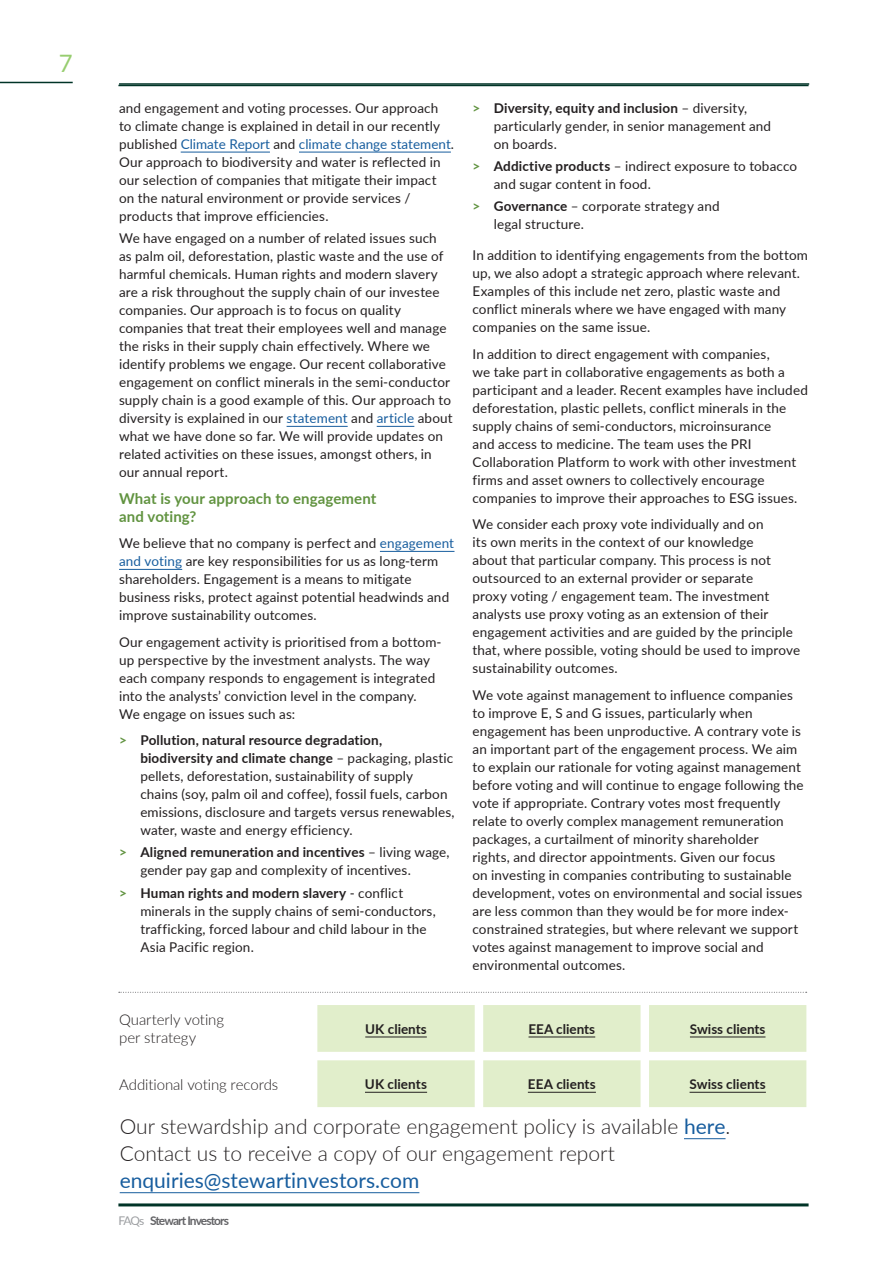
<style>
.page{position:relative;width:893px;height:1263px;background:#fff}
.page>*{position:absolute;margin:0;border:0;box-sizing:border-box;transform-origin:0 0}
.t1{font:24px "Lato";color:#97cd6f}
.t2{font:300 21px/27px "Lato";color:#231f20}
.t3{font:21px "Lato";color:#175d9e}
.t4{font:300 15px/18px "Lato";letter-spacing:-.01em;color:#231f20}
.t5{font:700 15px/18px "Lato";letter-spacing:.005em;color:#619340}
.t6{font:13.5px/18px "Lato";letter-spacing:.01em;color:#231f20}
.t7{font:700 13.5px "Lato";color:#231f20}
.t8{font:700 12px "Lato";letter-spacing:-.08em;color:#636366}
.s1{color:#175d9e}
.s2{font-weight:700;color:#619340}
.s3{font-weight:700}
.s4{font-weight:400;color:#175d9e}
.s5{font-weight:400;color:#9d9fa2}
</style>
<div class="page">
<hr style="left:118px;top:1203px;width:691px;height:3px;background:#003427">
<hr style="left:118px;top:85px;width:691px;height:1px;background:#003427">
<hr style="left:119px;top:83px;width:690px;height:2px;background:#003427">
<hr style="left:181px;top:152px;width:89px;height:1px;background:#175d9e">
<hr style="left:299px;top:152px;width:152px;height:1px;background:#175d9e">
<hr style="left:287px;top:426px;width:61px;height:1px;background:#175d9e">
<hr style="left:377px;top:426px;width:37px;height:1px;background:#175d9e">
<hr style="left:380px;top:551px;width:74px;height:1px;background:#175d9e">
<hr style="left:119px;top:569px;width:63px;height:1px;background:#175d9e">
<hr style="left:684px;top:1138px;width:41px;height:1px;background:#175d9e">
<hr style="left:120px;top:1192px;width:299px;height:1px;background:#175d9e">
<svg style="left:317px;top:1005px;width:489px;height:102px;background:#e4efd0"></svg>
<hr style="left:365px;top:1037px;width:62px;height:1px;background:#231f20">
<hr style="left:528px;top:1037px;width:67px;height:1px;background:#231f20">
<hr style="left:690px;top:1037px;width:75px;height:1px;background:#231f20">
<hr style="left:365px;top:1092px;width:62px;height:1px;background:#231f20">
<hr style="left:528px;top:1092px;width:68px;height:1px;background:#231f20">
<hr style="left:690px;top:1092px;width:76px;height:1px;background:#231f20">
<svg style="left:119px;top:992px;width:688px;height:1px"></svg>
<hr style="left:0;top:82px;width:73px;height:1px;background:#003427">
<h1 class="t1" style="left:59px;top:46px;width:15px">7</h1>
<p class="t6" style="left:119px;top:98px;width:336px">and engagement and voting processes. Our approach to climate change is explained in detail in our recently published <span class="s1">Climate Report</span> and <span class="s1">climate change statement</span>.<br>Our approach to biodiversity and water is reflected in our selection of companies that mitigate their impact on the natural environment or provide services / products that improve efficiencies.</p>
<p class="t6" style="left:119px;top:229px;width:335px">We have engaged on a number of related issues such as palm oil, deforestation, plastic waste and the use of harmful chemicals. Human rights and modern slavery are a risk throughout the supply chain of our investee companies. Our approach is to focus on quality companies that treat their employees well and manage the risks in their supply chain effectively. Where we identify problems we engage. Our recent collaborative engagement on conflict minerals in the semi-conductor supply chain is a good example of this. Our approach to diversity is explained in our <span class="s1">statement</span> and <span class="s1">article</span> about what we have done so far. We will provide updates on related activities on these issues, amongst others, in our annual report.</p>
<p class="t5" style="left:119px;top:489px;width:259px">What is your approach to engagement and voting?</p>
<p class="t6" style="left:119px;top:534px;width:337px">We believe that no company is perfect and <span class="s1">engagement and voting</span> are key responsibilities for us as long-term shareholders. Engagement is a means to mitigate business risks, protect against potential headwinds and improve sustainability outcomes.</p>
<p class="t6" style="left:119px;top:632px;width:324px">Our engagement activity is prioritised from a bottom&shy;up perspective by the investment analysts. The way each company responds to engagement is integrated into the analysts’ conviction level in the company.<br>We engage on issues such as:</p>
<p class="t6" style="left:140px;top:731px;width:316px;text-indent:-21px"><span class="s2">&gt;</span> <span class="s3">Pollution, natural resource degradation, biodiversity and climate change</span> – packaging, plastic pellets, deforestation, sustainability of supply<br>chains (soy, palm oil and coffee), fossil fuels, carbon emissions, disclosure and targets versus renewables, water, waste and energy efficiency.</p>
<p class="t6" style="left:140px;top:843px;width:311px;text-indent:-21px"><span class="s2">&gt;</span> <span class="s3">Aligned remuneration and incentives</span> – living wage, gender pay gap and complexity of incentives.</p>
<p class="t6" style="left:140px;top:883px;width:297px;text-indent:-21px"><span class="s2">&gt;</span> <span class="s3">Human rights and modern slavery</span> - conflict minerals in the supply chains of semi-conductors, trafficking, forced labour and child labour in the Asia Pacific region.</p>
<p class="t6" style="left:494px;top:98px;width:279px;text-indent:-21px"><span class="s2">&gt;</span> <span class="s3">Diversity, equity and inclusion</span> – diversity, particularly gender, in senior management and on boards.</p>
<p class="t6" style="left:494px;top:157px;width:305px;text-indent:-21px"><span class="s2">&gt;</span> <span class="s3">Addictive products</span> – indirect exposure to tobacco and sugar content in food.</p>
<p class="t6" style="left:494px;top:197px;width:227px;text-indent:-21px"><span class="s2">&gt;</span> <span class="s3">Governance</span> – corporate strategy and legal structure.</p>
<p class="t6" style="left:472px;top:246px;width:337px">In addition to identifying engagements from the bottom up, we also adopt a strategic approach where relevant.<br>Examples of this include net zero, plastic waste and conflict minerals where we have engaged with many companies on the same issue.</p>
<p class="t6" style="left:472px;top:344px;width:337px">In addition to direct engagement with companies,<br>we take part in collaborative engagements as both a participant and a leader. Recent examples have included deforestation, plastic pellets, conflict minerals in the supply chains of semi-conductors, microinsurance<br>and access to medicine. The team uses the PRI Collaboration Platform to work with other investment firms and asset owners to collectively encourage companies to improve their approaches to ESG issues.</p>
<p class="t6" style="left:472px;top:515px;width:329px">We consider each proxy vote individually and on<br>its own merits in the context of our knowledge<br>about that particular company. This process is not outsourced to an external provider or separate<br>proxy voting / engagement team. The investment analysts use proxy voting as an extension of their engagement activities and are guided by the principle that, where possible, voting should be used to improve sustainability outcomes.</p>
<p class="t6" style="left:472px;top:685px;width:333px">We vote against management to influence companies to improve E, S and G issues, particularly when engagement has been unproductive. A contrary vote is an important part of the engagement process. We aim to explain our rationale for voting against management before voting and will continue to engage following the vote if appropriate. Contrary votes most frequently relate to overly complex management remuneration packages, a curtailment of minority shareholder<br>rights, and director appointments. Given our focus<br>on investing in companies contributing to sustainable development, votes on environmental and social issues are less common than they would be for more index&shy;constrained strategies, but where relevant we support votes against management to improve social and environmental outcomes.</p>
<p class="t4" style="left:119px;top:1010px;width:106px">Quarterly voting per strategy</p>
<p class="t7" style="left:365px;top:1019px;width:63px">UK clients</p>
<p class="t7" style="left:528px;top:1019px;width:68px">EEA clients</p>
<p class="t7" style="left:690px;top:1019px;width:77px">Swiss clients</p>
<p class="t4" style="left:119px;top:1075px;width:161px">Additional voting records</p>
<p class="t7" style="left:365px;top:1074px;width:64px">UK clients</p>
<p class="t7" style="left:528px;top:1074px;width:70px">EEA clients</p>
<p class="t7" style="left:690px;top:1074px;width:78px">Swiss clients</p>
<h2 class="t2" style="left:120px;top:1112px;width:612px">Our stewardship and corporate engagement policy is available <span class="s4">here</span>.<br>Contact us to receive a copy of our engagement report</h2>
<h2 class="t3" style="left:120px;top:1165px;width:301px">enquiries@stewartinvestors.com</h2>
<p class="t8" style="left:118px;top:1211px;width:112px"><span class="s5">FAQs</span> Stewart Investors</p>
</div>
